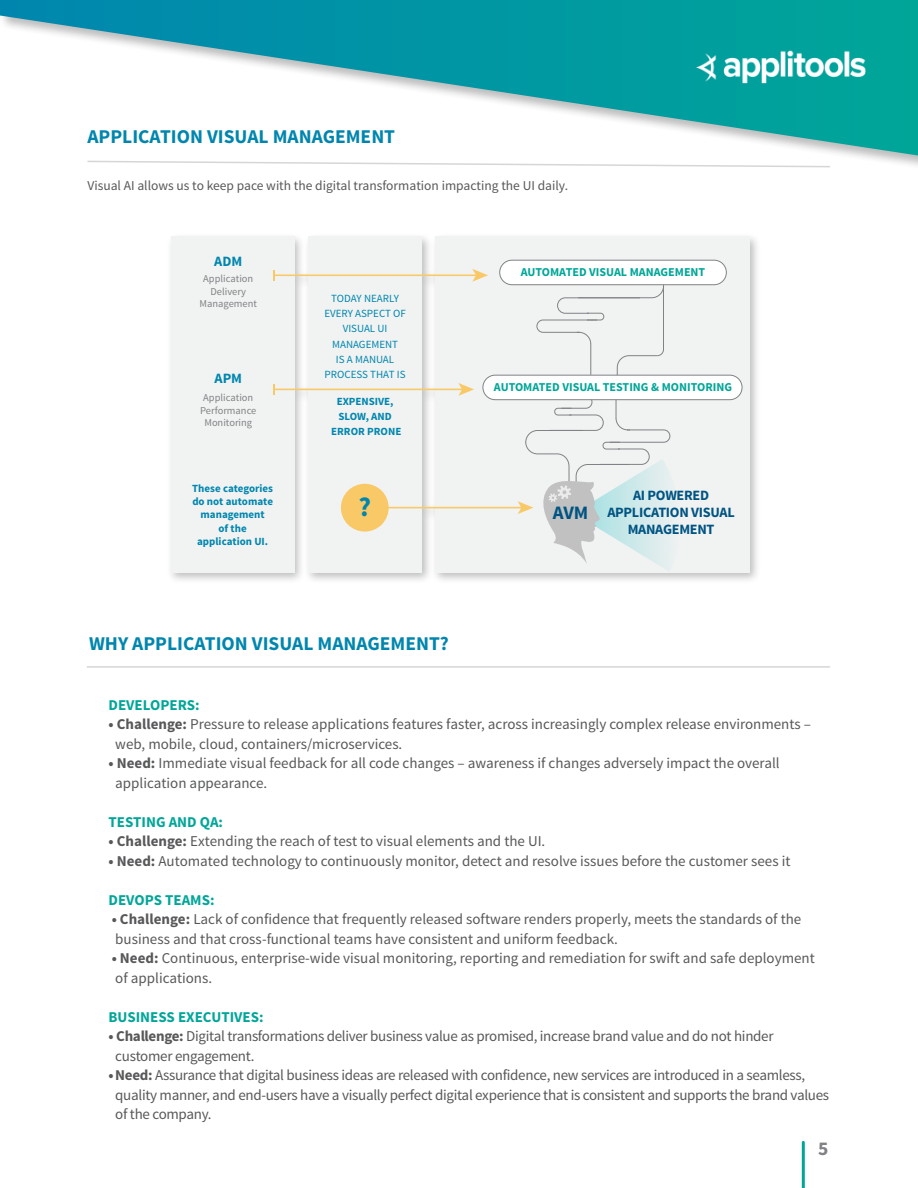
<style>
.page{position:relative;width:918px;height:1188px;background:#fff}
.page>*{position:absolute;margin:0;border:0;box-sizing:border-box;transform-origin:0 0}
.t1{font:700 27.3px "Source Sans Pro";color:#0086ae}
.t2{font:700 19.5px "Source Sans Pro";color:#0086ae}
.t3{font:700 19.5px "Source Sans Pro";color:#808285}
.t4{font:700 18.9px "Source Sans Pro";color:#005482}
.t5{font:15px/19.5px "Source Sans Pro";letter-spacing:-.01em;color:#58585b}
.t6{font:15px/19.5px "Source Sans Pro";color:#57585a}
.t7{font:700 15px "Source Sans Pro";color:#00a698}
.t8{font:700 14.25px/17.1px "Source Sans Pro";letter-spacing:-.02em;color:#005482;text-align:center}
.t9{font:700 14.25px "Source Sans Pro";color:#0086ae}
.t10{font:13.5px "Source Sans Pro";color:#57585a}
.t11{font:700 12px "Source Sans Pro";color:#00a698}
.t12{font:700 10.95px/13.2px "Source Sans Pro";color:#0086ae;text-align:center}
.t13{font:10.95px/15.3px "Source Sans Pro";color:#0086ae;text-align:center}
.t14{font:10.5px/12.6px "Source Sans Pro";color:#808285;text-align:center}
.s1{font-weight:700}
</style>
<div class="page">
<hr style="left:802px;top:1142px;width:3px;height:46px;background:#00a698">
<svg style="left:0;top:0;width:918px;height:156px"></svg>
<img style="left:696px;top:51px;width:170px;height:33px">
<hr style="left:87px;top:666px;width:743px;height:2px;background:#d6d6d6">
<div style="left:167px;top:232px;width:595px;height:352px;background:#231f20;opacity:.3"></div>
<div style="left:435px;top:237px;width:314px;height:336px;background:#f1f2f2"></div>
<div style="left:171px;top:237px;width:123px;height:336px;background:#f1f2f2"></div>
<div style="left:308px;top:237px;width:114px;height:336px;background:#f1f2f2"></div>
<hr style="left:274px;top:389px;width:189px;height:1px;background:#f9c967">
<svg style="left:273px;top:384px;width:2px;height:10px"></svg>
<svg style="left:458px;top:383px;width:16px;height:13px"></svg>
<hr style="left:365px;top:507px;width:157px;height:1px;background:#f9c967">
<hr style="left:274px;top:274px;width:203px;height:2px;background:#f9c967">
<svg style="left:273px;top:270px;width:2px;height:10px"></svg>
<svg style="left:472px;top:269px;width:16px;height:13px"></svg>
<svg style="left:341px;top:483px;width:50px;height:49px"></svg>
<svg style="left:536px;top:285px;width:128px;height:90px"></svg>
<hr style="left:591px;top:344px;width:1px;height:31px;background:#808285">
<div style="left:483px;top:375px;width:259px;height:25px;background:#fff;border-radius:12px"></div>
<div style="left:483px;top:375px;width:259px;height:25px;border:1px solid #808285;border-radius:12px"></div>
<div style="left:500px;top:260px;width:226px;height:25px;background:#fff;border-radius:12px"></div>
<div style="left:499px;top:260px;width:228px;height:25px;border:1px solid #808285;border-radius:12px"></div>
<svg style="left:518px;top:398px;width:152px;height:166px"></svg>
<svg style="left:87px;top:160px;width:743px;height:8px"></svg>
<p class="t2" style="left:87px;top:124px;width:309px">APPLICATION VISUAL MANAGEMENT</p>
<p class="t10" style="left:87px;top:177px;width:482px">Visual AI allows us to keep pace with the digital transformation impacting the UI daily.</p>
<p class="t9" style="left:214px;top:252px;width:30px">ADM</p>
<p class="t14" style="left:200px;top:273px;width:59px">Application<br>Delivery<br>Management</p>
<p class="t9" style="left:215px;top:369px;width:29px">APM</p>
<p class="t14" style="left:200px;top:392px;width:58px">Application<br>Performance<br>Monitoring</p>
<p class="t12" style="left:192px;top:482px;width:82px">These categories do not automate management<br>of the application UI.</p>
<p class="t13" style="left:324px;top:291px;width:83px">TODAY NEARLY<br>EVERY ASPECT OF<br>VISUAL UI<br>MANAGEMENT<br>IS A MANUAL<br>PROCESS THAT IS</p>
<p class="t12" style="left:331px;top:394px;width:72px;line-height:15.3px">EXPENSIVE,<br>SLOW, AND<br>ERROR PRONE</p>
<p class="t1" style="left:358px;top:489px;width:14px">?</p>
<p class="t2" style="left:89px;top:631px;width:361px">WHY APPLICATION VISUAL MANAGEMENT?</p>
<p class="t11" style="left:521px;top:265px;width:186px">AUTOMATED VISUAL MANAGEMENT</p>
<p class="t11" style="left:494px;top:380px;width:240px">AUTOMATED VISUAL TESTING &amp; MONITORING</p>
<p class="t4" style="left:553px;top:501px;width:37px">AVM</p>
<p class="t8" style="left:607px;top:487px;width:129px">AI POWERED<br>APPLICATION VISUAL<br>MANAGEMENT</p>
<p class="t7" style="left:109px;top:695px;width:92px">DEVELOPERS:</p>
<p class="t6" style="left:115px;top:715px;width:697px;text-indent:-7px"><span class="s1">• Challenge:</span> Pressure to release applications features faster, across increasingly complex release environments – web, mobile, cloud, containers/microservices.</p>
<p class="t6" style="left:115px;top:754px;width:666px;text-indent:-7px"><span class="s1">• Need:</span> Immediate visual feedback for all code changes – awareness if changes adversely impact the overall application appearance.</p>
<p class="t7" style="left:109px;top:812px;width:116px">TESTING AND QA:</p>
<p class="t5" style="left:109px;top:832px;width:438px"><span class="s1">• Challenge:</span> Extending the reach of test to visual elements and the UI.</p>
<p class="t5" style="left:109px;top:851px;width:683px"><span class="s1">• Need:</span> Automated technology to continuously monitor, detect and resolve issues before the customer sees it</p>
<p class="t7" style="left:109px;top:890px;width:108px">DEVOPS TEAMS:</p>
<p class="t5" style="left:112px;top:910px;width:691px"><span class="s1">• Challenge:</span> Lack of confidence that frequently released software renders properly, meets the standards of the business and that cross-functional teams have consistent and uniform feedback.</p>
<p class="t5" style="left:112px;top:949px;width:705px"><span class="s1">• Need:</span> Continuous, enterprise-wide visual monitoring, reporting and remediation for swift and safe deployment of applications.</p>
<p class="t7" style="left:109px;top:1007px;width:157px">BUSINESS EXECUTIVES:</p>
<p class="t5" style="left:115px;top:1027px;width:660px;text-indent:-7px"><span class="s1">• Challenge:</span> Digital transformations deliver business value as promised, increase brand value and do not hinder customer engagement.</p>
<p class="t5" style="left:115px;top:1066px;width:715px;text-indent:-7px"><span class="s1">•Need:</span> Assurance that digital business ideas are released with confidence, new services are introduced in a seamless, quality manner, and end-users have a visually perfect digital experience that is consistent and supports the brand values of the company.</p>
<h2 class="t3" style="left:818px;top:1136px;width:12px">5</h2>
</div>
